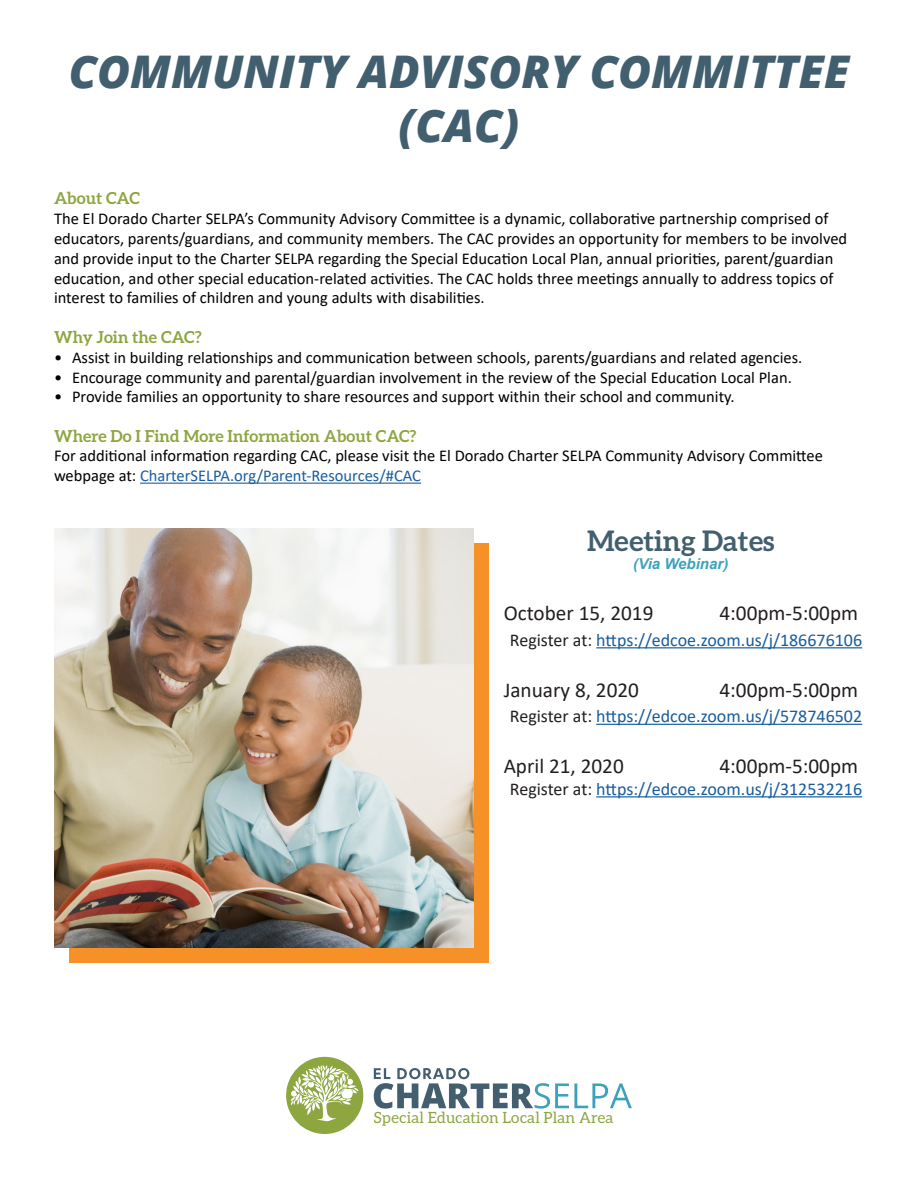
<style>
.page{position:relative;width:918px;height:1188px;background:#fff}
.page>*{position:absolute;margin:0;border:0;box-sizing:border-box;transform-origin:0 0}
.t1{font:italic 800 45px "Open Sans";color:#425f6f}
.t2{font:700 28.35px "Aleo";color:#425f6f}
.t3{font:21.3px "Calibri";color:#231f20}
.t4{font:18px "Calibri";color:#175d9e}
.t5{font:16.5px/19.8px "Calibri";color:#000}
.t6{font:700 16.5px "Aleo";color:#8da63f}
.t7{font:15.45px "Aleo";letter-spacing:.01em;color:#8da63f}
.t8{font:italic 700 15px "Arial";color:#3ea1bb}
.s1{color:#175d9e}
.s2{color:#231f20}
</style>
<div class="page">
<div style="left:69px;top:544px;width:419px;height:419px;background:#f59126"></div>
<hr style="left:596px;top:647px;width:266px;height:1px;background:#175d9e">
<hr style="left:596px;top:724px;width:266px;height:1px;background:#175d9e">
<hr style="left:596px;top:796px;width:266px;height:1px;background:#175d9e">
<hr style="left:140px;top:483px;width:281px;height:1px;background:#175d9e">
<div style="left:286px;top:1057px;width:77px;height:77px;background:#8da63f;border-radius:50%"></div>
<svg style="left:291px;top:1065px;width:68px;height:58px"></svg>
<svg style="left:374px;top:1068px;width:258px;height:41px"></svg>
<img style="left:54px;top:529px;width:419px;height:419px">
<p class="t1" style="left:69px;top:38px;width:782px">COMMUNITY ADVISORY COMMITTEE</p>
<p class="t1" style="left:399px;top:92px;width:122px">(CAC)</p>
<p class="t6" style="left:54px;top:189px;width:87px">About CAC</p>
<p class="t5" style="left:54px;top:208px;width:795px">The El Dorado Charter SELPA’s Community Advisory Committee is a dynamic, collaborative partnership comprised of educators, parents/guardians, and community members. The CAC provides an opportunity for members to be involved and provide input to the Charter SELPA regarding the Special Education Local Plan, annual priorities, parent/guardian education, and other special education-related activities. The CAC holds three meetings annually to address topics of interest to families of children and young adults with disabilities.</p>
<p class="t6" style="left:54px;top:328px;width:149px">Why Join the CAC?</p>
<p class="t5" style="left:54px;top:347px;width:750px">• Assist in building relationships and communication between schools, parents/guardians and related agencies.</p>
<p class="t5" style="left:54px;top:367px;width:739px">• Encourage community and parental/guardian involvement in the review of the Special Education Local Plan.</p>
<p class="t5" style="left:54px;top:387px;width:682px">• Provide families an opportunity to share resources and support within their school and community.</p>
<p class="t6" style="left:54px;top:426px;width:364px">Where Do I Find More Information About CAC?</p>
<p class="t5" style="left:54px;top:446px;width:771px">For additional information regarding CAC, please visit the El Dorado Charter SELPA Community Advisory Committee webpage at: <span class="s1">CharterSELPA.org/Parent-Resources/#CAC</span></p>
<p class="t2" style="left:587px;top:525px;width:189px">Meeting Dates</p>
<p class="t8" style="left:633px;top:554px;width:97px">(Via Webinar)</p>
<p class="t3" style="left:504px;top:598px;width:151px">October 15, 2019</p>
<p class="t3" style="left:719px;top:598px;width:140px">4:00pm-5:00pm</p>
<p class="t4" style="left:510px;top:627px;width:354px"><span class="s2">Register at:</span> https://edcoe.zoom.us/j/186676106</p>
<p class="t3" style="left:504px;top:675px;width:137px">January 8, 2020</p>
<p class="t3" style="left:719px;top:675px;width:140px">4:00pm-5:00pm</p>
<p class="t4" style="left:510px;top:704px;width:354px"><span class="s2">Register at:</span> https://edcoe.zoom.us/j/578746502</p>
<p class="t3" style="left:504px;top:751px;width:122px">April 21, 2020</p>
<p class="t3" style="left:719px;top:751px;width:140px">4:00pm-5:00pm</p>
<p class="t4" style="left:510px;top:776px;width:354px"><span class="s2">Register at:</span> https://edcoe.zoom.us/j/312532216</p>
<p class="t7" style="left:374px;top:1109px;width:241px">Special Education Local Plan Area</p>
</div>
